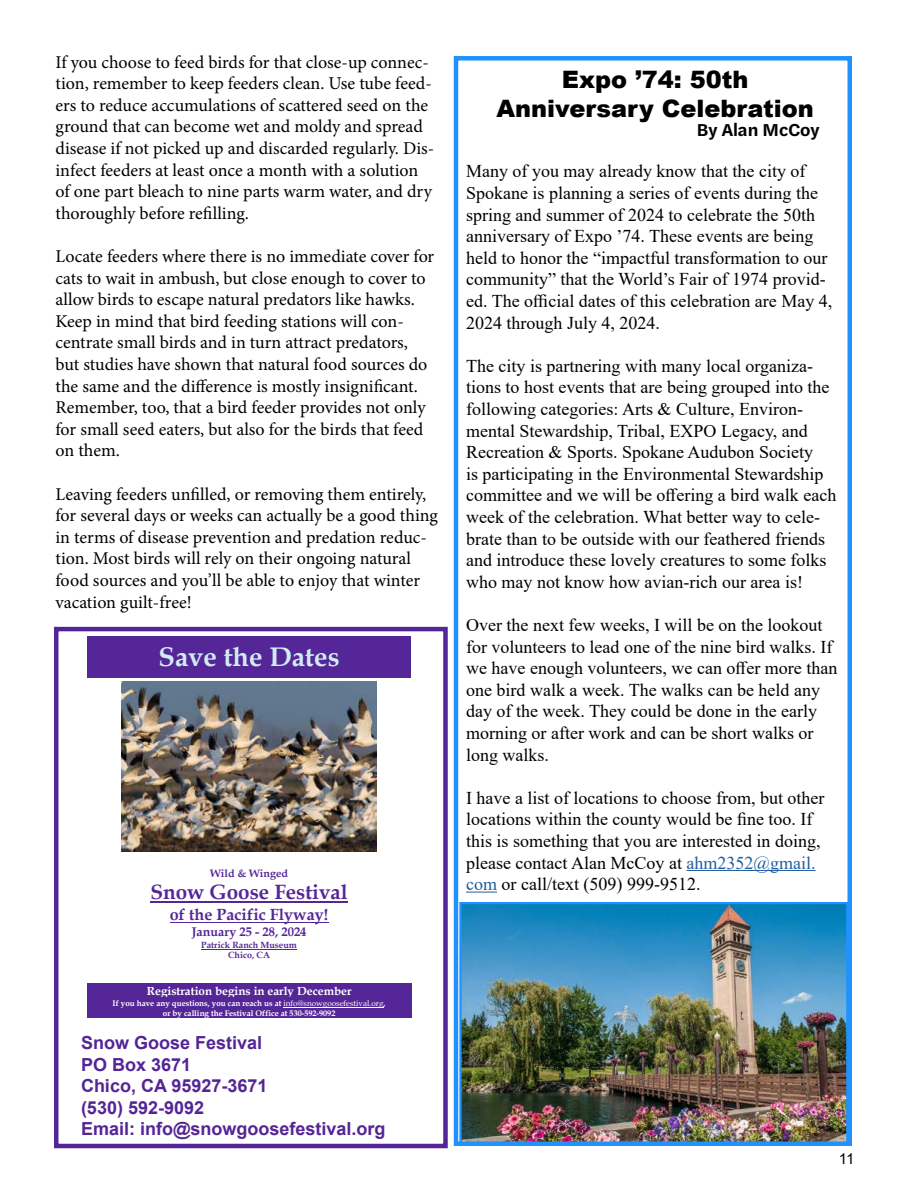
<style>
.page{position:relative;width:900px;height:1200px;background:#fff}
.page>*{position:absolute;margin:0;border:0;box-sizing:border-box;transform-origin:0 0}
.t1{font:700 27px "Book Antiqua";color:#d0ecf2}
.t2{font:900 24px/28.8px "Arial";color:#000;text-align:center}
.t3{font:700 20.7px "Book Antiqua";color:#552697}
.t4{font:18px/21.6px "Times New Roman";color:#000}
.t5{font:18px/21.6px "Minion Pro";color:#000}
.t6{font:700 18px/21.6px "Arial";color:#542596}
.t7{font:600 18px "Halyard Text";color:#000}
.t8{font:700 16.2px "Book Antiqua";color:#552697}
.t9{font:15px "Arial";color:#000}
.t10{font:700 12.6px "Book Antiqua";color:#552697}
.t11{font:700 11.7px "Book Antiqua";color:#fff}
.t12{font:700 10.8px "Book Antiqua";color:#552697}
.t13{font:700 9px/10.8px "Book Antiqua";color:#552697;text-align:center}
.t14{font:700 8.1px/9.9px "Book Antiqua";color:#fff;text-align:center}
.s1{font-weight:400}
.s2{color:#215e9e}
</style>
<div class="page">
<hr style="left:687px;top:870px;width:129px;height:1px;background:#215e9e">
<hr style="left:466px;top:892px;width:31px;height:1px;background:#215e9e">
<img style="left:462px;top:905px;width:383px;height:236px">
<div style="left:459px;top:902px;width:389px;height:244px;border:2px solid #1f92ff"></div>
<div style="left:454px;top:56px;width:398px;height:1090px;border:4px solid #1f92ff"></div>
<div style="left:88px;top:636px;width:323px;height:41px;background:#552697"></div>
<hr style="left:150px;top:902px;width:198px;height:1px;background:#552697">
<hr style="left:170px;top:922px;width:158px;height:1px;background:#552697">
<hr style="left:201px;top:949px;width:96px;height:1px;background:#552697">
<div style="left:87px;top:984px;width:325px;height:14px;background:#552697"></div>
<div style="left:87px;top:998px;width:325px;height:10px;background:#552697"></div>
<hr style="left:283px;top:1007px;width:101px;height:1px;background:#fff">
<div style="left:87px;top:1008px;width:325px;height:10px;background:#552697"></div>
<img style="left:122px;top:682px;width:254px;height:170px">
<div style="left:54px;top:627px;width:394px;height:521px;border:4px solid #542596"></div>
<p class="t5" style="left:56px;top:51px;width:380px">If you choose to feed birds for that close-up connec&shy;tion, remember to keep feeders clean. Use tube feed&shy;ers to reduce accumulations of scattered seed on the ground that can become wet and moldy and spread disease if not picked up and discarded regularly. Dis&shy;infect feeders at least once a month with a solution of one part bleach to nine parts warm water, and dry thoroughly before refilling.</p>
<p class="t5" style="left:56px;top:246px;width:380px">Locate feeders where there is no immediate cover for cats to wait in ambush, but close enough to cover to allow birds to escape natural predators like hawks.<br>Keep in mind that bird feeding stations will con&shy;centrate small birds and in turn attract predators, but studies have shown that natural food sources do the same and the difference is mostly insignificant.<br>Remember, too, that a bird feeder provides not only for small seed eaters, but also for the birds that feed on them.</p>
<p class="t5" style="left:56px;top:483px;width:384px">Leaving feeders unfilled, or removing them entirely, for several days or weeks can actually be a good thing in terms of disease prevention and predation reduc&shy;tion. Most birds will rely on their ongoing natural food sources and you’ll be able to enjoy that winter vacation guilt-free!</p>
<h1 class="t1" style="left:159px;top:638px;width:183px">Save the Dates</h1>
<p class="t12" style="left:210px;top:866px;width:79px">Wild &amp; Winged</p>
<p class="t3" style="left:150px;top:878px;width:199px">Snow Goose Festival</p>
<p class="t8" style="left:170px;top:903px;width:160px">of the Pacific Flyway!</p>
<p class="t10" style="left:192px;top:923px;width:116px">January 25 - 28, 2024</p>
<p class="t13" style="left:201px;top:939px;width:97px">Patrick Ranch Museum<br>Chico, CA</p>
<p class="t11" style="left:147px;top:983px;width:206px">Registration begins in early December</p>
<p class="t14" style="left:113px;top:998px;width:275px">If you have any questions, you can reach us at <span class="s1">info@snowgoosefestival.org</span>, or by calling the Festival Office at 530-592-9092</p>
<p class="t6" style="left:81px;top:1032px;width:306px">Snow Goose Festival<br>PO Box 3671<br>Chico, CA 95927-3671<br>(530) 592-9092<br>Email: info@snowgoosefestival.org</p>
<h2 class="t2" style="left:497px;top:64px;width:319px">Expo ’74: 50th<br>Anniversary Celebration</h2>
<p class="t7" style="left:697px;top:117px;width:124px">By Alan McCoy</p>
<p class="t4" style="left:466px;top:160px;width:368px">Many of you may already know that the city of Spokane is planning a series of events during the spring and summer of 2024 to celebrate the 50th anniversary of Expo ’74. These events are being held to honor the “impactful transformation to our community” that the World’s Fair of 1974 provid&shy;ed. The official dates of this celebration are May 4, 2024 through July 4, 2024.</p>
<p class="t4" style="left:466px;top:354px;width:372px">The city is partnering with many local organiza&shy;tions to host events that are being grouped into the following categories: Arts &amp; Culture, Environ&shy;mental Stewardship, Tribal, EXPO Legacy, and Recreation &amp; Sports. Spokane Audubon Society<br>is participating in the Environmental Stewardship committee and we will be offering a bird walk each week of the celebration. What better way to cele&shy;brate than to be outside with our feathered friends and introduce these lovely creatures to some folks who may not know how avian-rich our area is!</p>
<p class="t4" style="left:466px;top:614px;width:373px">Over the next few weeks, I will be on the lookout for volunteers to lead one of the nine bird walks. If we have enough volunteers, we can offer more than one bird walk a week. The walks can be held any day of the week. They could be done in the early morning or after work and can be short walks or long walks.</p>
<p class="t4" style="left:466px;top:786px;width:360px">I have a list of locations to choose from, but other locations within the county would be fine too. If this is something that you are interested in doing, please contact Alan McCoy at <span class="s2">ahm2352@gmail. com</span> or call/text (509) 999-9512.</p>
<p class="t9" style="left:839px;top:1149px;width:17px">11</p>
</div>
